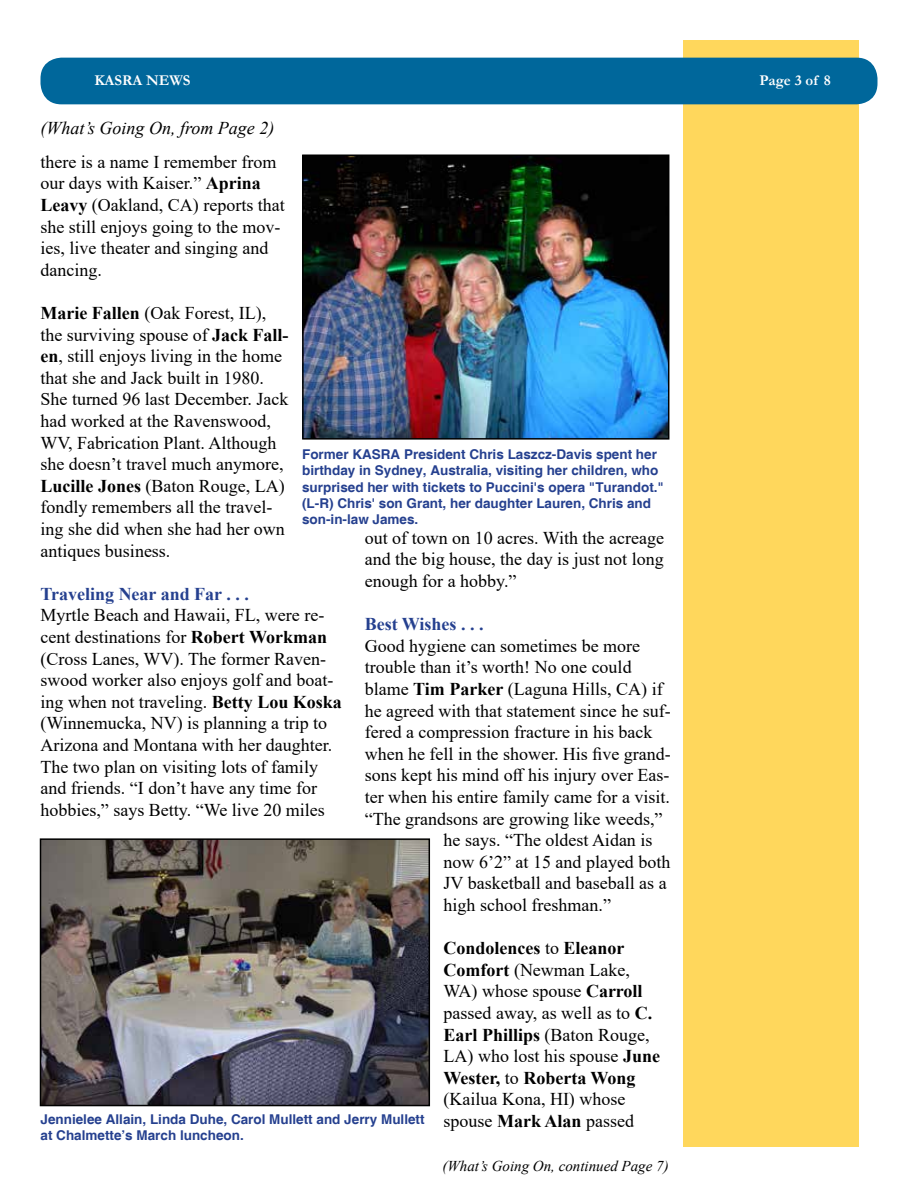
<style>
.page{position:relative;width:918px;height:1188px;background:#fff}
.page>*{position:absolute;margin:0;border:0;box-sizing:border-box;transform-origin:0 0}
.t1{font:18px/21.6px "Times New Roman";color:#000}
.t2{font:700 18px "Times New Roman";color:#25408f}
.t3{font:italic 18px "Times New Roman";color:#000}
.t4{font:italic 15px "Times New Roman";color:#000}
.t5{font:700 15px "Garamond";color:#fff}
.t6{font:700 13.5px/16.2px "Helvetica";color:#25408f}
.s1{font-weight:700}
</style>
<div class="page">
<div style="left:684px;top:40px;width:175px;height:1108px;background:#ffd75c"></div>
<div style="left:40px;top:58px;width:838px;height:46px;background:#00679b;border-radius:21px"></div>
<img style="left:43px;top:841px;width:384px;height:262px">
<div style="left:40px;top:838px;width:390px;height:268px;border:2px solid #000"></div>
<img style="left:305px;top:158px;width:361px;height:279px">
<div style="left:302px;top:155px;width:367px;height:285px;border:2px solid #000"></div>
<p class="t5" style="left:94px;top:70px;width:98px">KASRA NEWS</p>
<p class="t5" style="left:760px;top:70px;width:73px">Page 3 of 8</p>
<p class="t3" style="left:40px;top:116px;width:235px">(What’s Going On, from Page 2)</p>
<p class="t1" style="left:40px;top:150px;width:246px">there is a name I remember from our days with Kaiser.” <span class="s1">Aprina<br>Leavy</span> (Oakland, CA) reports that she still enjoys going to the mov&shy;ies, live theater and singing and dancing.</p>
<p class="t1" style="left:40px;top:302px;width:250px"><span class="s1">Marie Fallen</span> (Oak Forest, IL), the surviving spouse of <span class="s1">Jack Fall&shy;en</span>, still enjoys living in the home that she and Jack built in 1980.<br>She turned 96 last December. Jack had worked at the Ravenswood,<br>WV, Fabrication Plant. Although she doesn’t travel much anymore,<br><span class="s1">Lucille Jones</span> (Baton Rouge, LA) fondly remembers all the travel&shy;ing she did when she had her own antiques business.</p>
<p class="t2" style="left:40px;top:581px;width:210px">Traveling Near and Far . . .</p>
<p class="t1" style="left:40px;top:604px;width:303px">Myrtle Beach and Hawaii, FL, were re&shy;cent destinations for <span class="s1">Robert Workman </span>(Cross Lanes, WV). The former Raven&shy;swood worker also enjoys golf and boat&shy;ing when not traveling. <span class="s1">Betty Lou Koska </span>(Winnemucka, NV) is planning a trip to Arizona and Montana with her daughter.<br>The two plan on visiting lots of family and friends. “I don’t have any time for hobbies,” says Betty. “We live 20 miles</p>
<p class="t6" style="left:302px;top:447px;width:363px">Former KASRA President Chris Laszcz-Davis spent her birthday in Sydney, Australia, visiting her children, who surprised her with tickets to Puccini's opera "Turandot." (L-R) Chris' son Grant, her daughter Lauren, Chris and son-in-law James.</p>
<p class="t1" style="left:365px;top:526px;width:301px;text-align:justify">out of town on 10 acres. With the acreage and the big house, the day is just not long enough for a hobby.”</p>
<p class="t2" style="left:365px;top:611px;width:120px">Best Wishes . . .</p>
<p class="t1" style="left:365px;top:634px;width:277px">Good hygiene can sometimes be more</p>
<p class="t1" style="left:365px;top:656px;width:268px">trouble than it’s worth! No one could</p>
<p class="t1" style="left:365px;top:678px;width:300px">blame <span class="s1">Tim Parker</span> (Laguna Hills, CA) if</p>
<p class="t1" style="left:365px;top:699px;width:308px">he agreed with that statement since he suf-</p>
<p class="t1" style="left:365px;top:721px;width:289px">fered a compression fracture in his back</p>
<p class="t1" style="left:365px;top:742px;width:308px">when he fell in the shower. His five grand-</p>
<p class="t1" style="left:365px;top:764px;width:306px">sons kept his mind off his injury over Eas-</p>
<p class="t1" style="left:365px;top:786px;width:307px">ter when his entire family came for a visit.</p>
<p class="t1" style="left:365px;top:807px;width:299px">“The grandsons are growing like weeds,”</p>
<p class="t1" style="left:444px;top:829px;width:210px">he says. “The oldest Aidan is</p>
<p class="t1" style="left:444px;top:850px;width:228px">now 6’2” at 15 and played both</p>
<p class="t1" style="left:444px;top:872px;width:225px">JV basketball and baseball as a</p>
<p class="t1" style="left:444px;top:894px;width:169px">high school freshman.”</p>
<p class="t1" style="left:444px;top:937px;width:218px"><span class="s1">Condolences</span> to <span class="s1">Eleanor<br>Comfort</span> (Newman Lake,<br>WA) whose spouse <span class="s1">Carroll </span>passed away, as well as to <span class="s1">C.<br>Earl Phillips</span> (Baton Rouge,<br>LA) who lost his spouse <span class="s1">June<br>Wester,</span> to <span class="s1">Roberta Wong </span>(Kailua Kona, HI) whose spouse <span class="s1">Mark Alan</span> passed</p>
<p class="t6" style="left:40px;top:1111px;width:386px">Jennielee Allain, Linda Duhe, Carol Mullett and Jerry Mullett at Chalmette’s March luncheon.</p>
<p class="t4" style="left:442px;top:1156px;width:228px">(What’s Going On, continued Page 7)</p>
</div>
